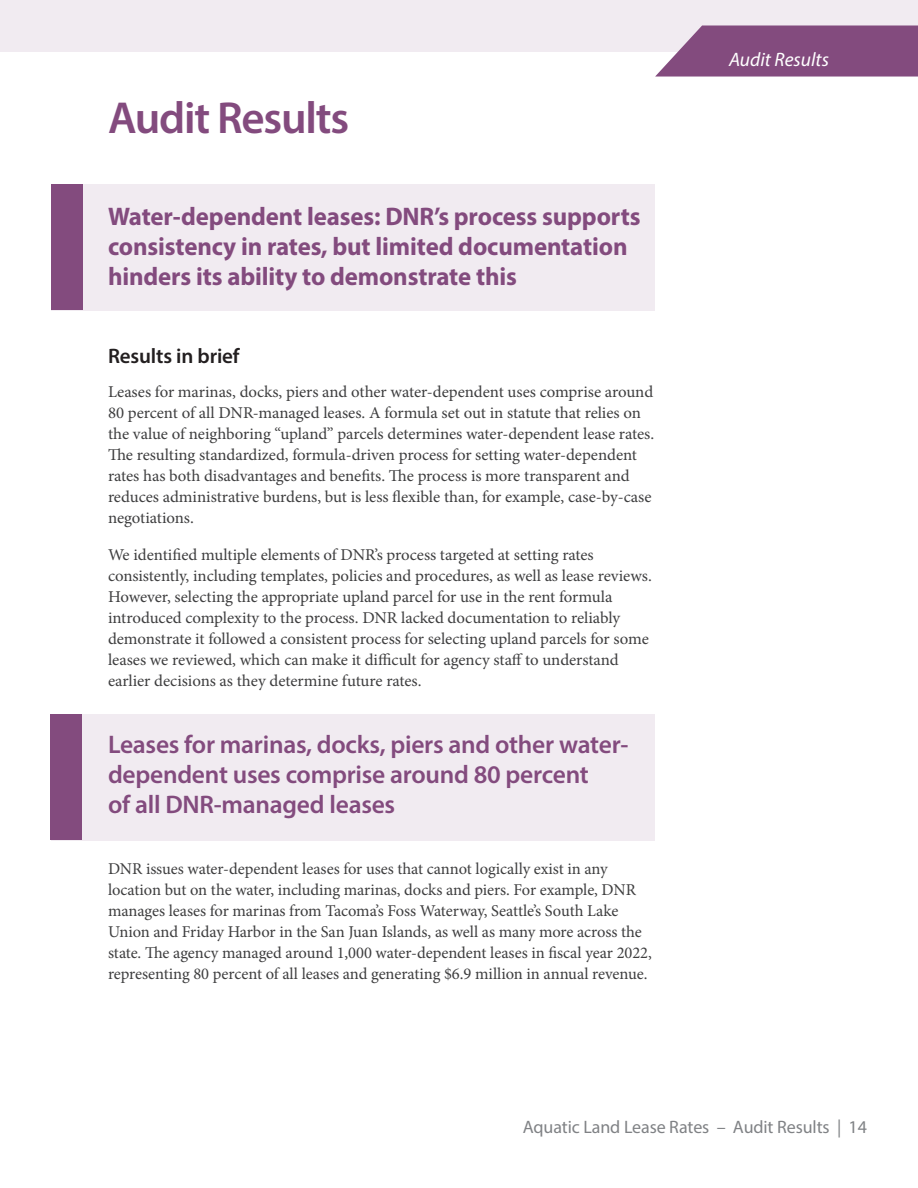
<style>
.page{position:relative;width:918px;height:1188px;background:#fff}
.page>*{position:absolute;margin:0;border:0;box-sizing:border-box;transform-origin:0 0}
.Section_start__was_Heading_1{font:600 45px "Myriad Pro";letter-spacing:-.025em;color:#834b7e}
.Question__for_TOC{font:700 25.5px/30px "Myriad Pro";letter-spacing:-.005em;color:#834b7e}
.A-level_header__was_Subheading_1B{font:600 25.5px/30px "Myriad Pro";letter-spacing:-.01em;color:#834b7e}
.B-level_header__was_Subheading_1A{font:600 21px "Myriad Pro";letter-spacing:-.005em;color:#231f20}
.t1{font:italic 19.5px "Myriad Pro";color:#fff}
.t2{font:18px "Myriad Pro";letter-spacing:-.005em;color:#808285}
.Paragraph__was_Body_Paragraph_Minion_Sty{font:16.5px/21px "Minion Pro";letter-spacing:-.005em;color:#3e3e3f}
</style>
<div class="page">
<div style="left:0;top:0;width:918px;height:51px;background:#f1ebf1"></div>
<svg style="left:655px;top:26px;width:263px;height:51px;background:#8e5b89"></svg>
<div style="left:52px;top:184px;width:603px;height:126px;background:#f1ebf1"></div>
<div style="left:52px;top:184px;width:31px;height:125px;background:#834b7e"></div>
<div style="left:51px;top:714px;width:603px;height:126px;background:#f1ebf1"></div>
<div style="left:51px;top:714px;width:31px;height:125px;background:#834b7e"></div>
<p class="Section_start__was_Heading_1" style="left:108px;top:89px;width:243px">Audit Results</p>
<p class="Question__for_TOC" style="left:108px;top:201px;width:534px">Water-dependent leases: DNR’s process supports consistency in rates, but limited documentation hinders its ability to demonstrate this</p>
<p class="B-level_header__was_Subheading_1A" style="left:108px;top:343px;width:133px">Results in brief</p>
<p class="Paragraph__was_Body_Paragraph_Minion_Sty" style="left:108px;top:381px;width:548px">Leases for marinas, docks, piers and other water-dependent uses comprise around 80 percent of all DNR-managed leases. A formula set out in statute that relies on the value of neighboring “upland” parcels determines water-dependent lease rates.<br>The resulting standardized, formula-driven process for setting water-dependent rates has both disadvantages and benefits. The process is more transparent and reduces administrative burdens, but is less flexible than, for example, case-by-case negotiations.</p>
<p class="Paragraph__was_Body_Paragraph_Minion_Sty" style="left:108px;top:545px;width:545px">We identified multiple elements of DNR’s process targeted at setting rates consistently, including templates, policies and procedures, as well as lease reviews.<br>However, selecting the appropriate upland parcel for use in the rent formula introduced complexity to the process. DNR lacked documentation to reliably demonstrate it followed a consistent process for selecting upland parcels for some leases we reviewed, which can make it difficult for agency staff to understand earlier decisions as they determine future rates.</p>
<p class="A-level_header__was_Subheading_1B" style="left:108px;top:728px;width:522px">Leases for marinas, docks, piers and other water&shy;dependent uses comprise around 80 percent<br>of all DNR-managed leases</p>
<p class="Paragraph__was_Body_Paragraph_Minion_Sty" style="left:108px;top:858px;width:545px">DNR issues water-dependent leases for uses that cannot logically exist in any location but on the water, including marinas, docks and piers. For example, DNR manages leases for marinas from Tacoma’s Foss Waterway, Seattle’s South Lake Union and Friday Harbor in the San Juan Islands, as well as many more across the state. The agency managed around 1,000 water-dependent leases in fiscal year 2022, representing 80 percent of all leases and generating $6.9 million in annual revenue.</p>
<p class="t1" style="left:729px;top:47px;width:102px">Audit Results</p>
<p class="t2" style="left:523px;top:1116px;width:346px">Aquatic Land Lease Rates – Audit Results | 14</p>
</div>
